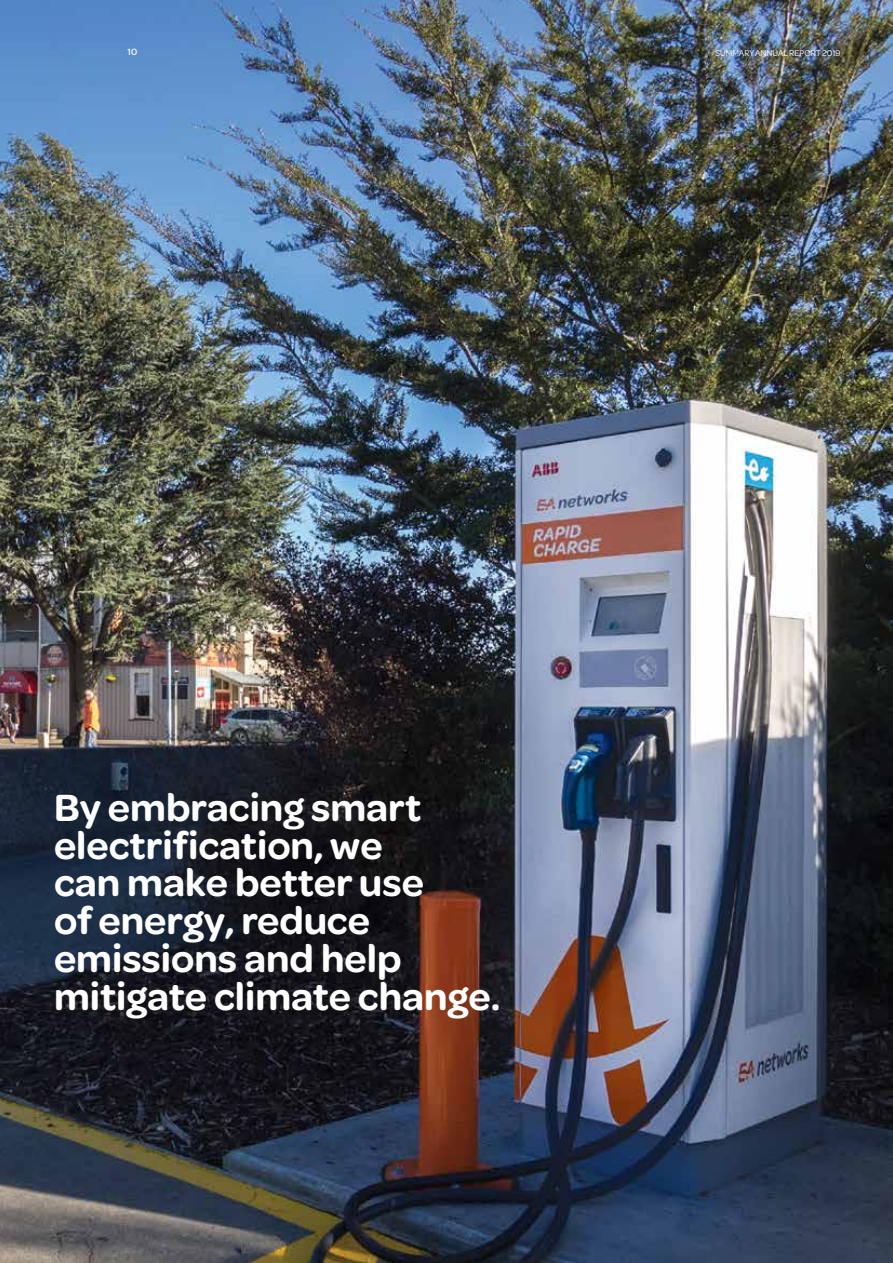
<style>
.page{position:relative;width:893px;height:1263px;background:#fff}
.page>*{position:absolute;margin:0;border:0;box-sizing:border-box;transform-origin:0 0}
.t1{font:600 40.5px/37.8px "Omnes";color:#fff}
.t2{font:500 9.75px "Omnes";color:#fff}
.t3{font:9px "Omnes";color:#fff}
</style>
<div class="page">
<img style="left:0;top:0;width:893px;height:1263px">
<p class="t2" style="left:128px;top:45px;width:11px">10</p>
<p class="t3" style="left:715px;top:47px;width:127px">SUMMARY ANNUAL REPORT 2019</p>
<p class="t1" style="left:54px;top:786px;width:448px">By embracing smart electrification, we<br>can make better use<br>of energy, reduce emissions and help mitigate climate change.</p>
</div>
